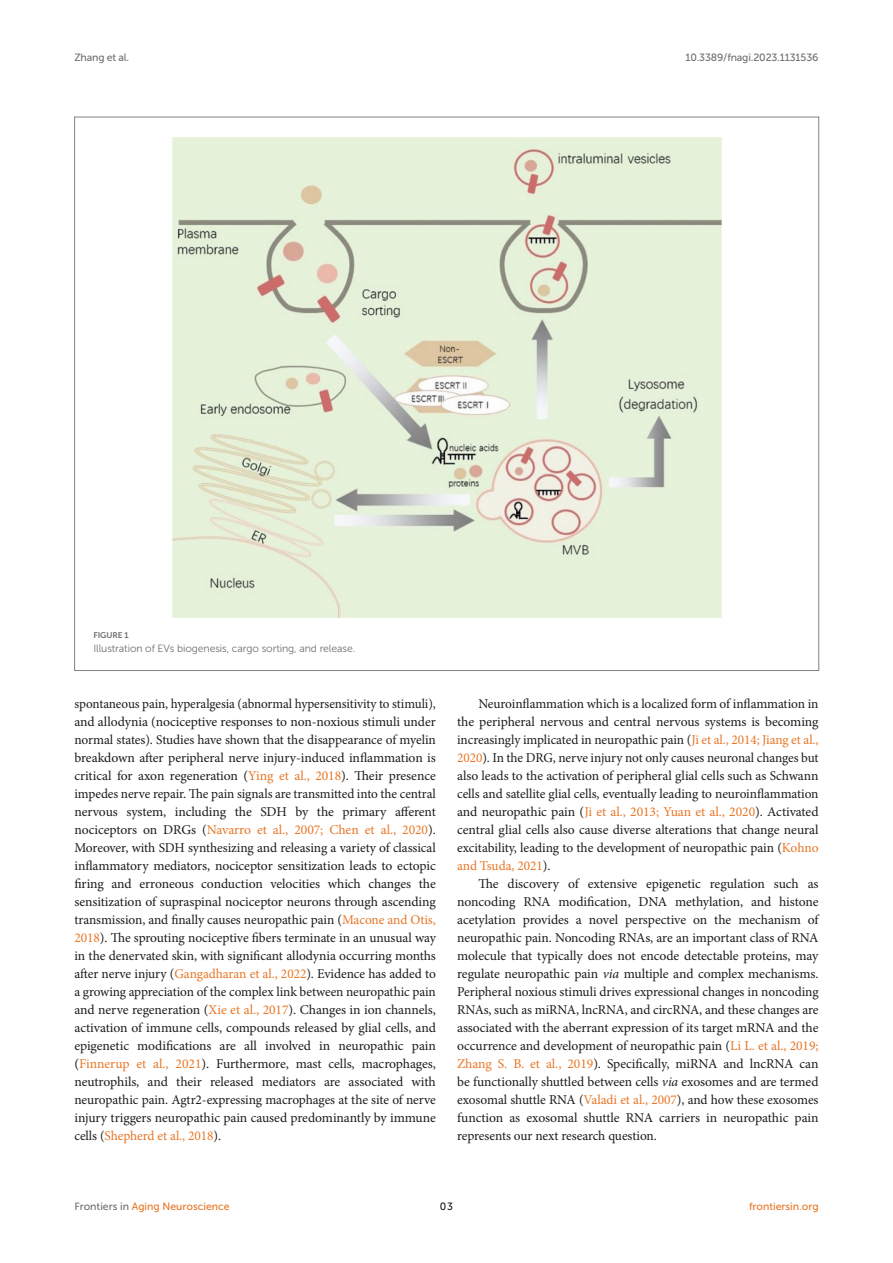
<style>
.page{position:relative;width:893px;height:1263px;background:#fff}
.page>*{position:absolute;margin:0;border:0;box-sizing:border-box;transform-origin:0 0}
.TEXT_FLUSH{font:13.5px/18px "Minion Pro";letter-spacing:-.005em;color:#1b1c1b;text-align:justify}
.TEXT{font:13.5px/18px "Minion Pro";letter-spacing:-.005em;color:#1b1c1b;text-align:justify}
.FIG_LEG{font:10.5px "Museo Sans 300";letter-spacing:-.01em;color:#706f70}
.t1{font:10.5px "Museo Sans 500";color:#e87626}
.t2{font:10.5px "Museo Sans 500";letter-spacing:-.015em;color:#706f70}
.t3{font:10.5px "Museo Sans 500";color:#1b1c1b}
.FIG_HD{font:8.25px "Museo Sans 700";letter-spacing:-.01em;color:#706f70}
.s1{color:#e87626}
.s2{font-style:italic}
.s3{color:#706f70}
</style>
<div class="page">
<img style="left:172px;top:137px;width:550px;height:481px">
<p class="t2" style="left:74px;top:51px;width:56px">Zhang et al.</p>
<p class="t2" style="left:685px;top:51px;width:135px">10.3389/fnagi.2023.1131536</p>
<p class="FIG_HD" style="left:94px;top:631px;width:37px">FIGURE 1</p>
<p class="FIG_LEG" style="left:94px;top:642px;width:263px">Illustration of EVs biogenesis, cargo sorting, and release.</p>
<p class="TEXT_FLUSH" style="left:74px;top:695px;width:363px">spontaneous pain, hyperalgesia (abnormal hypersensitivity to stimuli), and allodynia (nociceptive responses to non-noxious stimuli under normal states). Studies have shown that the disappearance of myelin breakdown after peripheral nerve injury-induced inflammation is critical for axon regeneration (<span class="s1">Ying et al., 2018</span>). Their presence impedes nerve repair. The pain signals are transmitted into the central nervous system, including the SDH by the primary afferent nociceptors on DRGs (<span class="s1">Navarro et al., 2007; Chen et al., 2020</span>).<br>Moreover, with SDH synthesizing and releasing a variety of classical inflammatory mediators, nociceptor sensitization leads to ectopic firing and erroneous conduction velocities which changes the sensitization of supraspinal nociceptor neurons through ascending transmission, and finally causes neuropathic pain (<span class="s1">Macone and Otis, 2018</span>). The sprouting nociceptive fibers terminate in an unusual way in the denervated skin, with significant allodynia occurring months after nerve injury (<span class="s1">Gangadharan et al., 2022</span>). Evidence has added to a growing appreciation of the complex link between neuropathic pain and nerve regeneration (<span class="s1">Xie et al., 2017</span>). Changes in ion channels, activation of immune cells, compounds released by glial cells, and epigenetic modifications are all involved in neuropathic pain (<span class="s1">Finnerup et al., 2021</span>). Furthermore, mast cells, macrophages, neutrophils, and their released mediators are associated with neuropathic pain. Agtr2-expressing macrophages at the site of nerve injury triggers neuropathic pain caused predominantly by immune cells (<span class="s1">Shepherd et al., 2018</span>).</p>
<p class="TEXT" style="left:457px;top:695px;width:363px;text-indent:21px">Neuroinflammation which is a localized form of inflammation in the peripheral nervous and central nervous systems is becoming increasingly implicated in neuropathic pain (<span class="s1">Ji et al., 2014; Jiang et al., 2020</span>). In the DRG, nerve injury not only causes neuronal changes but also leads to the activation of peripheral glial cells such as Schwann cells and satellite glial cells, eventually leading to neuroinflammation and neuropathic pain (<span class="s1">Ji et al., 2013; Yuan et al., 2020</span>). Activated central glial cells also cause diverse alterations that change neural excitability, leading to the development of neuropathic pain (<span class="s1">Kohno and Tsuda, 2021</span>).</p>
<p class="TEXT" style="left:457px;top:875px;width:363px;text-indent:21px">The discovery of extensive epigenetic regulation such as noncoding RNA modification, DNA methylation, and histone acetylation provides a novel perspective on the mechanism of neuropathic pain. Noncoding RNAs, are an important class of RNA molecule that typically does not encode detectable proteins, may regulate neuropathic pain <span class="s2">via</span> multiple and complex mechanisms.<br>Peripheral noxious stimuli drives expressional changes in noncoding RNAs, such as miRNA, lncRNA, and circRNA, and these changes are associated with the aberrant expression of its target mRNA and the occurrence and development of neuropathic pain (<span class="s1">Li L. et al., 2019; Zhang S. B. et al., 2019</span>). Specifically, miRNA and lncRNA can be functionally shuttled between cells <span class="s2">via</span> exosomes and are termed exosomal shuttle RNA (<span class="s1">Valadi et al., 2007</span>), and how these exosomes function as exosomal shuttle RNA carriers in neuropathic pain represents our next research question.</p>
<p class="t1" style="left:74px;top:1200px;width:157px"><span class="s3">Frontiers in</span> Aging Neuroscience</p>
<p class="t3" style="left:440px;top:1200px;width:15px">03</p>
<p class="t1" style="left:749px;top:1200px;width:71px">frontiersin.org</p>
</div>
